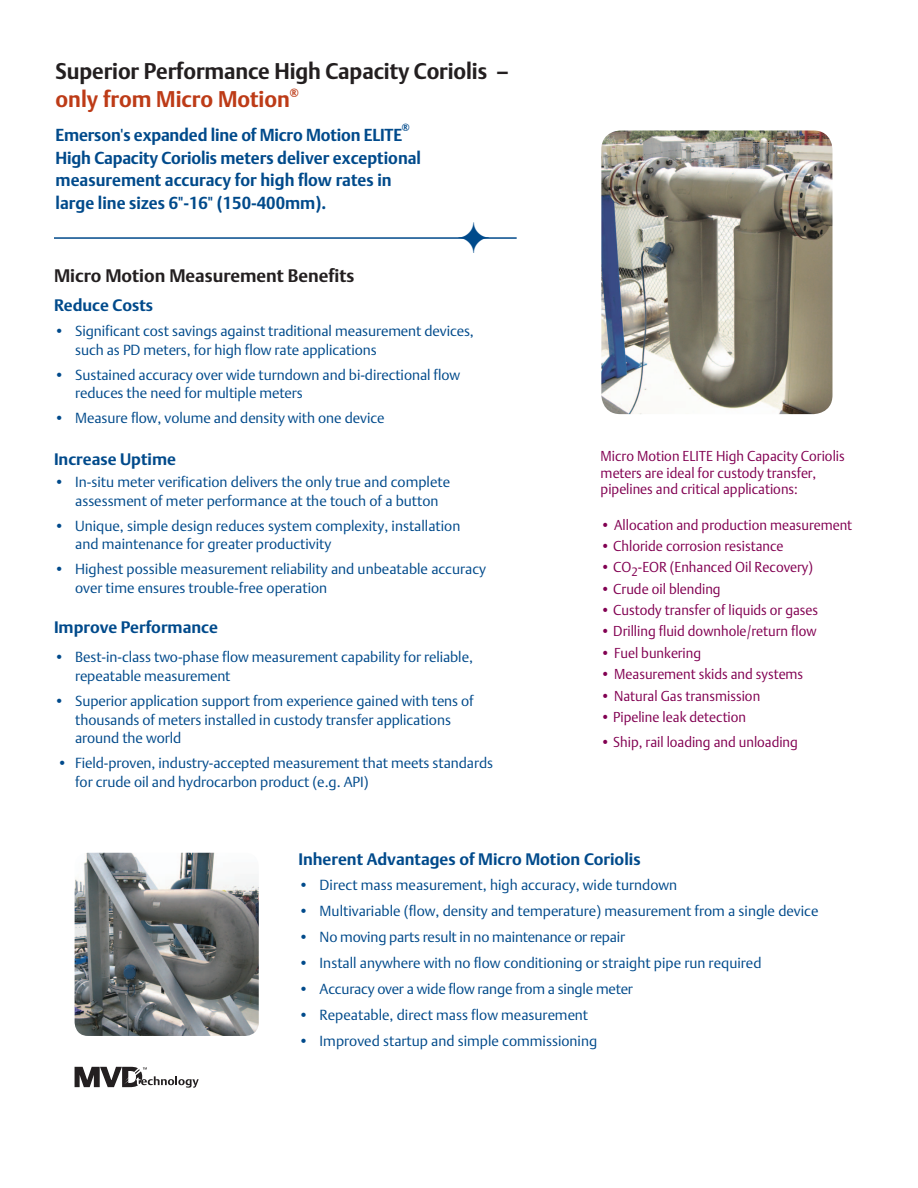
<style>
.page{position:relative;width:918px;height:1188px;background:#fff}
.page>*{position:absolute;margin:0;border:0;box-sizing:border-box;transform-origin:0 0}
.t1{font:700 22.5px/28.5px "DTL Argo T";letter-spacing:-.005em;color:#231f20;scale:.96 1}
.t2{font:700 18px "DTL Argo T";color:#231f20}
.t3{font:700 17.25px/22.5px "DTL Argo T";color:#004a8b;scale:.96 1}
.t4{font:700 16.5px "DTL Argo T";color:#004a8b}
.t5{font:16.5px "DTL Argo T Light";color:#004a8b}
.t6{font:14.4px/18.6px "DTL Argo T Light";letter-spacing:-.005em;color:#004a8b}
.t7{font:14.25px/16.5px "DTL Argo T Light";color:#820052;scale:.96 1}
.t8{font:700 10.5px "DTL Argo T";color:#004a8b;scale:.96 1}
.s1{color:#bd3b17}
</style>
<div class="page">
<hr style="left:54px;top:237px;width:463px;height:2px;background:#004a8b">
<img style="left:75px;top:853px;width:184px;height:183px">
<img style="left:601px;top:130px;width:231px;height:284px">
<svg style="left:75px;top:1066px;width:124px;height:22px"></svg>
<svg style="left:459px;top:237px;width:30px;height:2px"></svg>
<h1 class="t1" style="left:56px;top:56px;width:473px">Superior Performance High Capacity Coriolis – <span class="s1">only from Micro Motion</span><sup>®</sup></h1>
<p class="t3" style="left:56px;top:124px;width:362px">Emerson's expanded line of Micro Motion ELITE</p>
<p class="t8" style="left:402px;top:121px;width:10px">®</p>
<p class="t3" style="left:56px;top:146px;width:382px">High Capacity Coriolis meters deliver exceptional measurement accuracy for high flow rates in large line sizes 6"-16" (150-400mm).</p>
<p class="t2" style="left:54px;top:265px;width:302px">Micro Motion Measurement Benefits</p>
<p class="t4" style="left:54px;top:296px;width:101px">Reduce Costs</p>
<p class="t6" style="left:75px;top:322px;width:400px;text-indent:-21px">• Significant cost savings against traditional measurement devices, such as PD meters, for high flow rate applications</p>
<p class="t6" style="left:75px;top:365px;width:387px;text-indent:-21px">• Sustained accuracy over wide turndown and bi-directional flow reduces the need for multiple meters</p>
<p class="t6" style="left:54px;top:409px;width:332px">• Measure flow, volume and density with one device</p>
<p class="t4" style="left:54px;top:450px;width:123px">Increase Uptime</p>
<p class="t6" style="left:75px;top:473px;width:377px;text-indent:-21px">• In-situ meter verification delivers the only true and complete assessment of meter performance at the touch of a button</p>
<p class="t6" style="left:75px;top:516px;width:387px;text-indent:-21px">• Unique, simple design reduces system complexity, installation and maintenance for greater productivity</p>
<p class="t6" style="left:75px;top:560px;width:412px;text-indent:-21px">• Highest possible measurement reliability and unbeatable accuracy over time ensures trouble-free operation</p>
<p class="t5" style="left:54px;top:620px;width:156px">Improve Performance</p>
<p class="t6" style="left:75px;top:648px;width:399px;text-indent:-21px">• Best-in-class two-phase flow measurement capability for reliable, repeatable measurement</p>
<p class="t6" style="left:75px;top:692px;width:400px;text-indent:-21px">• Superior application support from experience gained with tens of thousands of meters installed in custody transfer applications around the world</p>
<p class="t6" style="left:75px;top:753px;width:419px;line-height:19px;text-indent:-18px">• Field-proven, industry-accepted measurement that meets standards for crude oil and hydrocarbon product (e.g. API)</p>
<p class="t4" style="left:54px;top:617px;width:165px">Improve Performance</p>
<p class="t7" style="left:601px;top:448px;width:256px">Micro Motion ELITE High Capacity Coriolis meters are ideal for custody transfer, pipelines and critical applications:</p>
<p class="t7" style="left:601px;top:516px;width:264px">• Allocation and production measurement</p>
<p class="t7" style="left:601px;top:537px;width:192px">• Chloride corrosion resistance</p>
<p class="t7" style="left:601px;top:559px;width:223px">• CO<sub>2</sub>-EOR (Enhanced Oil Recovery)</p>
<p class="t7" style="left:601px;top:580px;width:127px">• Crude oil blending</p>
<p class="t7" style="left:601px;top:602px;width:228px">• Custody transfer of liquids or gases</p>
<p class="t7" style="left:601px;top:623px;width:226px">• Drilling fluid downhole/return flow</p>
<p class="t7" style="left:601px;top:644px;width:106px">• Fuel bunkering</p>
<p class="t7" style="left:601px;top:666px;width:213px">• Measurement skids and systems</p>
<p class="t7" style="left:601px;top:687px;width:168px">• Natural Gas transmission</p>
<p class="t7" style="left:601px;top:709px;width:153px">• Pipeline leak detection</p>
<p class="t7" style="left:601px;top:734px;width:207px">• Ship, rail loading and unloading</p>
<p class="t4" style="left:298px;top:849px;width:344px">Inherent Advantages of Micro Motion Coriolis</p>
<p class="t6" style="left:298px;top:875px;width:380px">• Direct mass measurement, high accuracy, wide turndown</p>
<p class="t6" style="left:298px;top:901px;width:522px">• Multivariable (flow, density and temperature) measurement from a single device</p>
<p class="t6" style="left:298px;top:927px;width:328px">• No moving parts result in no maintenance or repair</p>
<p class="t6" style="left:298px;top:954px;width:465px">• Install anywhere with no flow conditioning or straight pipe run required</p>
<p class="t6" style="left:298px;top:980px;width:336px">• Accuracy over a wide flow range from a single meter</p>
<p class="t6" style="left:298px;top:1006px;width:291px">• Repeatable, direct mass flow measurement</p>
<p class="t6" style="left:298px;top:1032px;width:300px">• Improved startup and simple commissioning</p>
</div>
